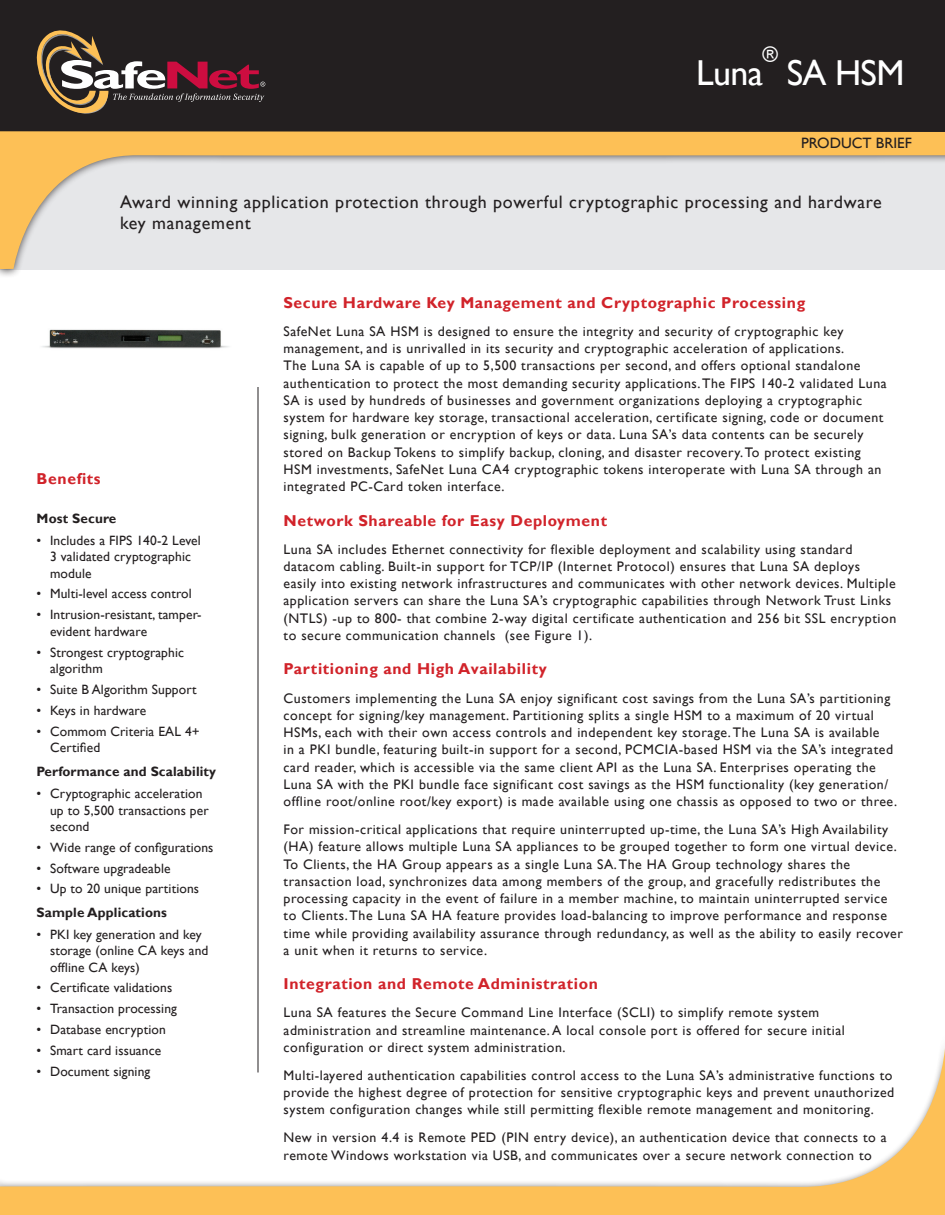
<style>
.page{position:relative;width:945px;height:1215px;background:#fff}
.page>*{position:absolute;margin:0;border:0;box-sizing:border-box;transform-origin:0 0}
.t1{font:36px "Gill Sans";letter-spacing:-.02em;color:#fff}
.t2{font:21px "Gill Sans";color:#fff}
.t3{font:18px/21px "Gill Sans";letter-spacing:.04em;color:#231f20}
.t4{font:700 15.75px "Gill Sans";letter-spacing:.04em;color:#d1232a}
.t5{font:15px "Gill Sans";color:#231f20}
.t6{font:13.8px/17.2px "Gill Sans";letter-spacing:.04em;color:#231f20}
.t7{font:13.5px/16.5px "Gill Sans";letter-spacing:.01em;color:#231f20}
.t8{font:700 13.5px "Gill Sans";letter-spacing:.01em;color:#231f20}
</style>
<div class="page">
<div style="left:0;top:0;width:945px;height:134px;background:#231f20"></div>
<svg style="left:0;top:1035px;width:945px;height:180px"></svg>
<div style="left:0;top:124px;width:945px;height:154px;background:#231f20;opacity:.75"></div>
<svg style="left:0;top:131px;width:945px;height:138px;fill:#e6e7e9"></svg>
<svg style="left:36px;top:30px;width:229px;height:84px"></svg>
<hr style="left:258px;top:387px;width:1px;height:686px;background:#231f20">
<img style="left:42px;top:329px;width:187px;height:20px">
<h2 class="t2" style="left:762px;top:42px;width:17px">®</h2>
<h1 class="t1" style="left:696px;top:52px;width:68px">Luna</h1>
<h1 class="t1" style="left:787px;top:52px;width:119px">SA HSM</h1>
<p class="t5" style="left:801px;top:134px;width:112px">product brief</p>
<h3 class="t3" style="left:120px;top:192px;width:763px">Award winning application protection through powerful cryptographic processing and hardware key management</h3>
<p class="t4" style="left:37px;top:469px;width:66px">Benefits</p>
<p class="t8" style="left:37px;top:510px;width:81px">Most Secure</p>
<p class="t7" style="left:50px;top:532px;width:152px;text-indent:-14px">• Includes a FIPS 140-2 Level<br>3 validated cryptographic module</p>
<p class="t7" style="left:37px;top:586px;width:157px">• Multi-level access control</p>
<p class="t7" style="left:50px;top:607px;width:153px;text-indent:-14px">• Intrusion-resistant, tamper&shy;evident hardware</p>
<p class="t7" style="left:50px;top:644px;width:135px;text-indent:-14px">• Strongest cryptographic algorithm</p>
<p class="t7" style="left:37px;top:681px;width:162px">• Suite B Algorithm Support</p>
<p class="t7" style="left:37px;top:702px;width:111px">• Keys in hardware</p>
<p class="t7" style="left:50px;top:723px;width:151px;text-indent:-14px">• Commom Criteria EAL 4+<br>Certified</p>
<p class="t8" style="left:37px;top:763px;width:181px">Performance and Scalability</p>
<p class="t7" style="left:50px;top:785px;width:160px;text-indent:-14px">• Cryptographic acceleration up to 5,500 transactions per second</p>
<p class="t7" style="left:37px;top:839px;width:178px">• Wide range of configurations</p>
<p class="t7" style="left:37px;top:860px;width:136px">• Software upgradeable</p>
<p class="t7" style="left:37px;top:881px;width:164px">• Up to 20 unique partitions</p>
<p class="t8" style="left:37px;top:904px;width:132px">Sample Applications</p>
<p class="t7" style="left:50px;top:926px;width:160px;text-indent:-13px">• PKI key generation and key storage (online CA keys and offline CA keys)</p>
<p class="t7" style="left:37px;top:980px;width:137px">• Certificate validations</p>
<p class="t7" style="left:37px;top:1001px;width:142px">• Transaction processing</p>
<p class="t7" style="left:37px;top:1022px;width:131px">• Database encryption</p>
<p class="t7" style="left:37px;top:1042px;width:126px">• Smart card issuance</p>
<p class="t7" style="left:37px;top:1063px;width:115px">• Document signing</p>
<p class="t4" style="left:284px;top:293px;width:523px">Secure Hardware Key Management and Cryptographic Processing</p>
<p class="t6" style="left:284px;top:323px;width:605px">SafeNet Luna SA HSM is designed to ensure the integrity and security of cryptographic key management, and is unrivalled in its security and cryptographic acceleration of applications.<br>The Luna SA is capable of up to 5,500 transactions per second, and offers optional standalone authentication to protect the most demanding security applications. The FIPS 140-2 validated Luna SA is used by hundreds of businesses and government organizations deploying a cryptographic system for hardware key storage, transactional acceleration, certificate signing, code or document signing, bulk generation or encryption of keys or data. Luna SA’s data contents can be securely stored on Backup Tokens to simplify backup, cloning, and disaster recovery. To protect existing HSM investments, SafeNet Luna CA4 cryptographic tokens interoperate with Luna SA through an integrated PC-Card token interface.</p>
<p class="t4" style="left:284px;top:511px;width:325px">Network Shareable for Easy Deployment</p>
<p class="t6" style="left:284px;top:541px;width:614px">Luna SA includes Ethernet connectivity for flexible deployment and scalability using standard datacom cabling. Built-in support for TCP/IP (Internet Protocol) ensures that Luna SA deploys<br>easily into existing network infrastructures and communicates with other network devices. Multiple application servers can share the Luna SA’s cryptographic capabilities through Network Trust Links (NTLS) -up to 800- that combine 2-way digital certificate authentication and 256 bit SSL encryption to secure communication channels (see Figure 1).</p>
<p class="t4" style="left:284px;top:660px;width:265px">Partitioning and High Availability</p>
<p class="t6" style="left:284px;top:690px;width:615px">Customers implementing the Luna SA enjoy significant cost savings from the Luna SA’s partitioning concept for signing/key management. Partitioning splits a single HSM to a maximum of 20 virtual HSMs, each with their own access controls and independent key storage. The Luna SA is available<br>in a PKI bundle, featuring built-in support for a second, PC MCIA-based HSM via the SA’s integrated card reader, which is accessible via the same client API as the Luna SA. Enterprises operating the Luna SA with the PKI bundle face significant cost savings as the HSM functionality (key generation/ offline root/online root/key export) is made available using one chassis as opposed to two or three.</p>
<p class="t6" style="left:284px;top:821px;width:621px">For mission-critical applications that require uninterrupted up-time, the Luna SA’s High Availability (HA) feature allows multiple Luna SA appliances to be grouped together to form one virtual device.<br>To Clients, the HA Group appears as a single Luna SA. The HA Group technology shares the transaction load, synchronizes data among members of the group, and gracefully redistributes the processing capacity in the event of failure in a member machine, to maintain uninterrupted service to Clients. The Luna SA HA feature provides load-balancing to improve performance and response time while providing availability assurance through redundancy, as well as the ability to easily recover a unit when it returns to service.</p>
<p class="t4" style="left:284px;top:975px;width:316px">Integration and Remote Administration</p>
<p class="t6" style="left:284px;top:1004px;width:563px">Luna SA features the Secure Command Line Interface (SCLI) to simplify remote system administration and streamline maintenance. A local console port is offered for secure initial configuration or direct system administration.</p>
<p class="t6" style="left:284px;top:1067px;width:612px">Multi-layered authentication capabilities control access to the Luna SA’s administrative functions to provide the highest degree of protection for sensitive cryptographic keys and prevent unauthorized system configuration changes while still permitting flexible remote management and monitoring.</p>
<p class="t6" style="left:284px;top:1129px;width:605px">New in version 4.4 is Remote PED (PIN entry device), an authentication device that connects to a remote Windows workstation via USB, and communicates over a secure network connection to</p>
</div>
